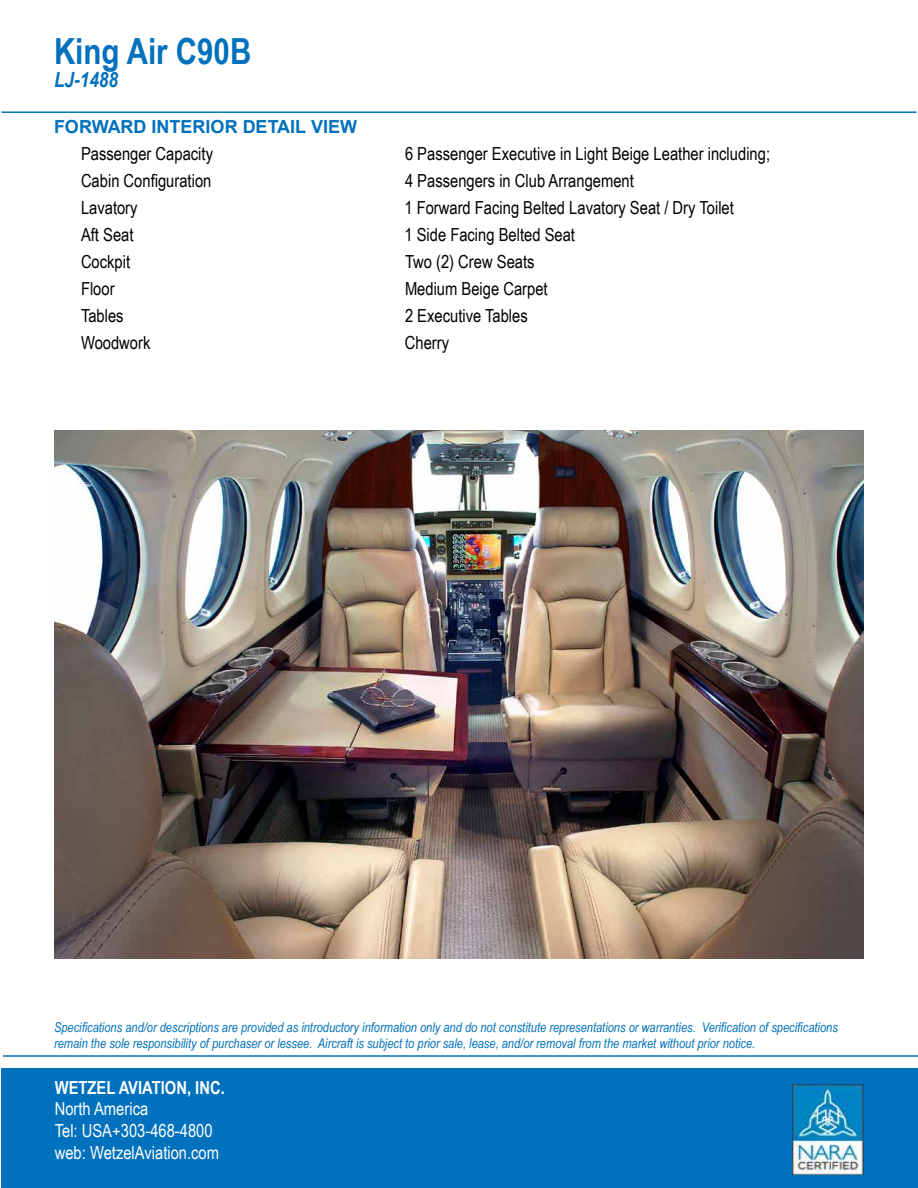
<style>
.page{position:relative;width:918px;height:1188px;background:#fff}
.page>*{position:absolute;margin:0;border:0;box-sizing:border-box;transform-origin:0 0}
.t1{font:700 36px "Arial Narrow";color:#0071bc}
.t2{font:italic 700 21px "Arial Narrow";color:#0071bc}
.t3{font:18px "Arial Narrow";color:#000}
.t4{font:18px/21.6px "Arial Narrow";color:#fff}
.t5{font:700 18px "Arial";color:#0071bc}
.t6{font:700 18px "Arial Narrow";color:#fff}
.t7{font:italic 13.5px/16.2px "Arial Narrow";color:#0071bc}
</style>
<div class="page">
<div style="left:2px;top:1069px;width:916px;height:119px;background:#0071bc"></div>
<img style="left:793px;top:1084px;width:71px;height:91px">
<hr style="left:2px;top:111px;width:914px;height:2px;background:#0071bc">
<hr style="left:3px;top:1055px;width:915px;height:2px;background:#0071bc">
<img style="left:54px;top:430px;width:810px;height:528px">
<h1 class="t1" style="left:54px;top:24px;width:199px">King Air C90B</h1>
<h2 class="t2" style="left:54px;top:64px;width:66px">LJ-1488</h2>
<h3 class="t5" style="left:54px;top:114px;width:305px">FORWARD INTERIOR DETAIL VIEW</h3>
<h3 class="t3" style="left:81px;top:141px;width:134px">Passenger Capacity</h3>
<h3 class="t3" style="left:405px;top:141px;width:367px">6 Passenger Executive in Light Beige Leather including;</h3>
<h3 class="t3" style="left:81px;top:168px;width:132px">Cabin Configuration</h3>
<h3 class="t3" style="left:405px;top:168px;width:230px">4 Passengers in Club Arrangement</h3>
<h3 class="t3" style="left:81px;top:195px;width:58px">Lavatory</h3>
<h3 class="t3" style="left:404px;top:195px;width:331px">1 Forward Facing Belted Lavatory Seat / Dry Toilet</h3>
<h3 class="t3" style="left:81px;top:222px;width:54px">Aft Seat</h3>
<h3 class="t3" style="left:404px;top:222px;width:172px">1 Side Facing Belted Seat</h3>
<h3 class="t3" style="left:81px;top:249px;width:51px">Cockpit</h3>
<h3 class="t3" style="left:405px;top:249px;width:131px">Two (2) Crew Seats</h3>
<h3 class="t3" style="left:81px;top:276px;width:35px">Floor</h3>
<h3 class="t3" style="left:405px;top:276px;width:144px">Medium Beige Carpet</h3>
<h3 class="t3" style="left:81px;top:303px;width:44px">Tables</h3>
<h3 class="t3" style="left:405px;top:303px;width:124px">2 Executive Tables</h3>
<h3 class="t3" style="left:81px;top:330px;width:71px">Woodwork</h3>
<h3 class="t3" style="left:405px;top:330px;width:46px">Cherry</h3>
<p class="t7" style="left:54px;top:1019px;width:785px">Specifications and/or descriptions are provided as introductory information only and do not constitute representations or warranties. Verification of specifications remain the sole responsibility of purchaser or lessee. Aircraft is subject to prior sale, lease, and/or removal from the market without prior notice.</p>
<h3 class="t6" style="left:55px;top:1074px;width:172px">WETZEL AVIATION, INC.</h3>
<h3 class="t4" style="left:55px;top:1098px;width:166px">North America<br>Tel: USA+303-468-4800 web: WetzelAviation.com</h3>
</div>
